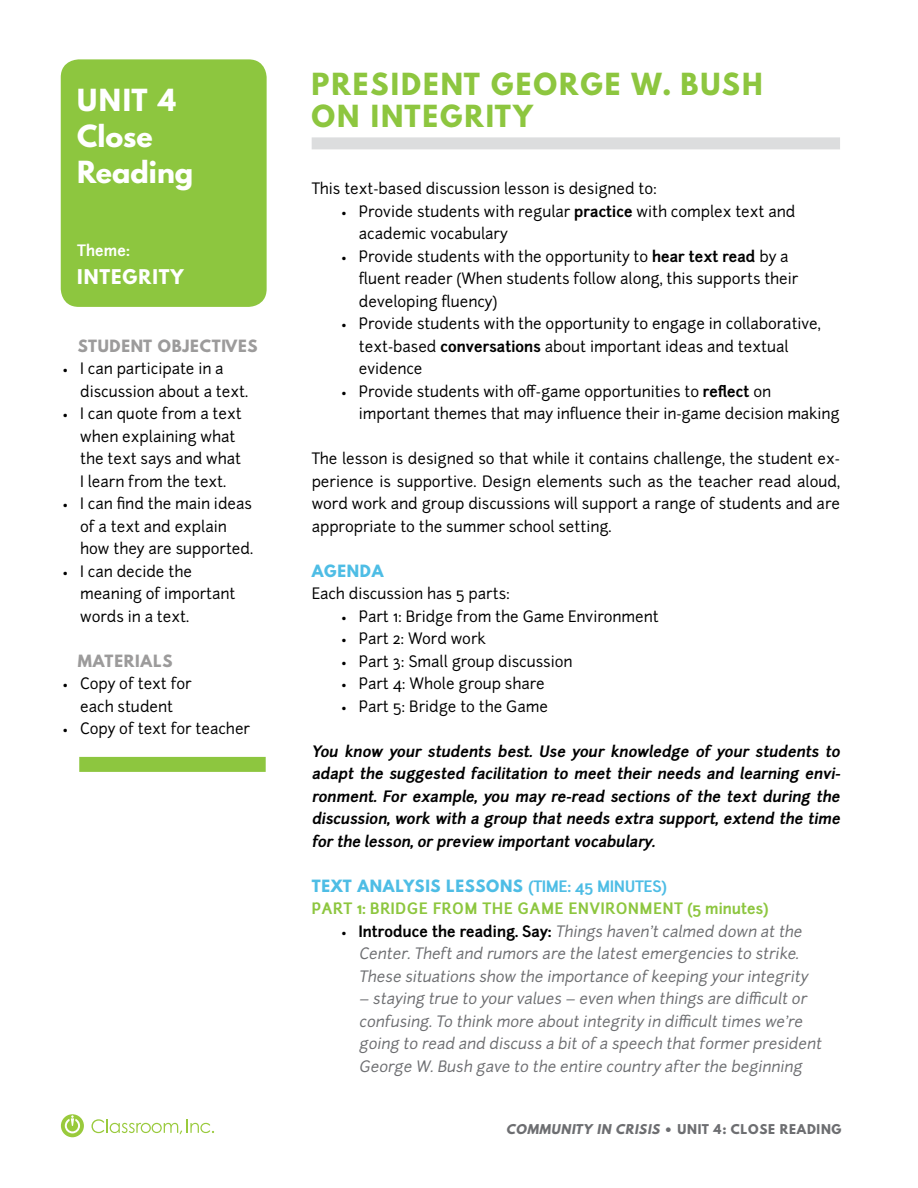
<style>
.page{position:relative;width:918px;height:1188px;background:#fff}
.page>*{position:absolute;margin:0;border:0;box-sizing:border-box;transform-origin:0 0}
.t1{font:700 27px "League Spartan";letter-spacing:.075em;color:#8dc63f}
.t2{font:700 27px/36px "League Spartan";color:#fff}
.t3{font:700 18px "League Spartan";letter-spacing:.055em;color:#fff}
.t4{font:15px/22.5px "Junction";letter-spacing:-.005em;color:#000}
.t5{font:italic 15px/22.5px "Junction";letter-spacing:-.01em;color:#6d6e71}
.t6{font:italic 700 15px/22.5px "Junction";letter-spacing:-.01em;color:#000;text-align:justify}
.t7{font:700 15px "Junction";letter-spacing:.05em;color:#8dc63f}
.t8{font:700 15px "League Spartan";letter-spacing:.05em;color:#4ebde5}
.t9{font:700 15px "League Spartan";letter-spacing:.05em;color:#9c9b9b}
.t10{font:700 15px "Junction";color:#fff}
.t11{font:700 12px "League Spartan";letter-spacing:.06em;color:#6d6e71}
.s1{font-weight:700}
.s2{font-family:"Junction"}
.s3{font-style:normal;color:#000}
.s4{font-weight:700;font-style:normal;color:#000}
.s5{font-style:italic}
</style>
<div class="page">
<div style="left:312px;top:137px;width:528px;height:12px;background:#dcddde"></div>
<div style="left:61px;top:59px;width:206px;height:248px;background:#8dc63f;border-radius:18px"></div>
<div style="left:87px;top:757px;width:171px;height:15px;background:#8dc63f"></div>
<svg style="left:61px;top:1114px;width:23px;height:23px"></svg>
<svg style="left:91px;top:1119px;width:123px;height:15px"></svg>
<h1 class="t2" style="left:77px;top:82px;width:118px">UNIT 4<br>Close<br>Reading</h1>
<p class="t10" style="left:78px;top:241px;width:54px">Theme:</p>
<p class="t3" style="left:77px;top:263px;width:108px">Integrity</p>
<p class="t9" style="left:78px;top:334px;width:55px">STUDENT</p>
<p class="t9" style="left:158px;top:334px;width:101px">OBJECTIVES</p>
<p class="t4" style="left:80px;top:358px;width:169px;text-indent:-17px">• I can participate in a discussion about a text.</p>
<p class="t4" style="left:80px;top:403px;width:163px;text-indent:-17px">• I can quote from a text when explaining what the text says and what<br>I learn from the text.</p>
<p class="t4" style="left:80px;top:493px;width:175px;text-indent:-17px">• I can find the main ideas of a text and explain how they are supported.</p>
<p class="t4" style="left:80px;top:560px;width:157px;text-indent:-17px">• I can decide the meaning of important words in a text.</p>
<p class="t9" style="left:78px;top:649px;width:38px">MATER</p>
<p class="t9" style="left:135px;top:649px;width:39px">IALS</p>
<p class="t4" style="left:63px;top:673px;width:130px;text-align:center">• Copy of text for each student</p>
<p class="t4" style="left:63px;top:718px;width:189px">• Copy of text for teacher</p>
<h1 class="t1" style="left:312px;top:63px;width:131px">PRESIDENT</h1>
<h1 class="t1" style="left:491px;top:63px;width:89px">GEORGE</h1>
<h1 class="t1" style="left:632px;top:63px;width:133px">W. BUSH</h1>
<h1 class="t1" style="left:312px;top:95px;width:92px">ON INTEGR</h1>
<h1 class="t1" style="left:486px;top:95px;width:30px">ITY</h1>
<p class="t4" style="left:312px;top:178px;width:347px">This text-based discussion lesson is designed to:</p>
<p class="t4" style="left:359px;top:200px;width:438px;text-indent:-17px">• Provide students with regular <span class="s1">practice</span> with complex text and academic vocabulary</p>
<p class="t4" style="left:359px;top:245px;width:441px;text-indent:-17px">• Provide students with the opportunity to <span class="s1">hear text read</span> by a fluent reader (When students follow along, this supports their developing fluency)</p>
<p class="t4" style="left:359px;top:313px;width:463px;text-indent:-17px">• Provide students with the opportunity to engage in collaborative, text-based <span class="s1">conversations</span> about important ideas and textual evidence</p>
<p class="t4" style="left:359px;top:380px;width:482px;text-indent:-17px">• Provide students with off-game opportunities to <span class="s1">reflect</span> on important themes that may influence their in-game decision making</p>
<p class="t4" style="left:312px;top:448px;width:530px;text-align:justify">The lesson is designed so that while it contains challenge, the student ex&shy;perience is supportive. Design elements such as the teacher read aloud, word work and group discussions will support a range of students and are appropriate to the summer school setting.</p>
<p class="t8" style="left:312px;top:559px;width:25px">AGEN</p>
<p class="t8" style="left:360px;top:559px;width:25px">DA</p>
<p class="t4" style="left:312px;top:583px;width:200px">Each discussion has 5 parts:</p>
<p class="t4" style="left:342px;top:605px;width:319px">• Part 1: Bridge from the Game Environment</p>
<p class="t4" style="left:342px;top:628px;width:146px">• Part 2: Word work</p>
<p class="t4" style="left:342px;top:650px;width:232px">• Part 3: Small group discussion</p>
<p class="t4" style="left:342px;top:673px;width:205px">• Part 4: Whole group share</p>
<p class="t4" style="left:342px;top:695px;width:208px">• Part 5: Bridge to the Game</p>
<p class="t6" style="left:312px;top:740px;width:533px">You know your students best. Use your knowledge of your students to adapt the suggested facilitation to meet their needs and learning envi&shy;ronment. For example, you may re-read sections of the text during the discussion, work with a group that needs extra support, extend the time for the lesson,or preview important vocabulary.</p>
<p class="t8" style="left:312px;top:874px;width:357px">TEXT ANALYSIS LE SSONS <span class="s2">(TIME: 45 MINUTES)</span></p>
<p class="t7" style="left:312px;top:899px;width:458px">PART 1: BRIDGE FROM THE GAME ENVIRONMENT (5 minutes)</p>
<p class="t5" style="left:359px;top:920px;width:450px;text-indent:-17px"><span class="s3">•</span> <span class="s4">I n t ro d u c e t h e re a d i n g . S ay:</span> Things haven’t calmed down at the<br>Center.Theft and rumors are the latest emergencies to strike.<br>These situations show the importance of keeping your integrity</p>
<p class="t5" style="left:359px;top:988px;width:467px">– staying true to your values – even when things are difficult or confusing.To think more about integrity in difficult times we’re going to read and discuss a bit of a speech that former president George W.Bush gave to the entire country after the beginning</p>
<p class="t11" style="left:506px;top:1119px;width:326px"><span class="s5">COMMUNITY IN CRISIS</span> • Unit 4: CLOSE READING</p>
</div>
